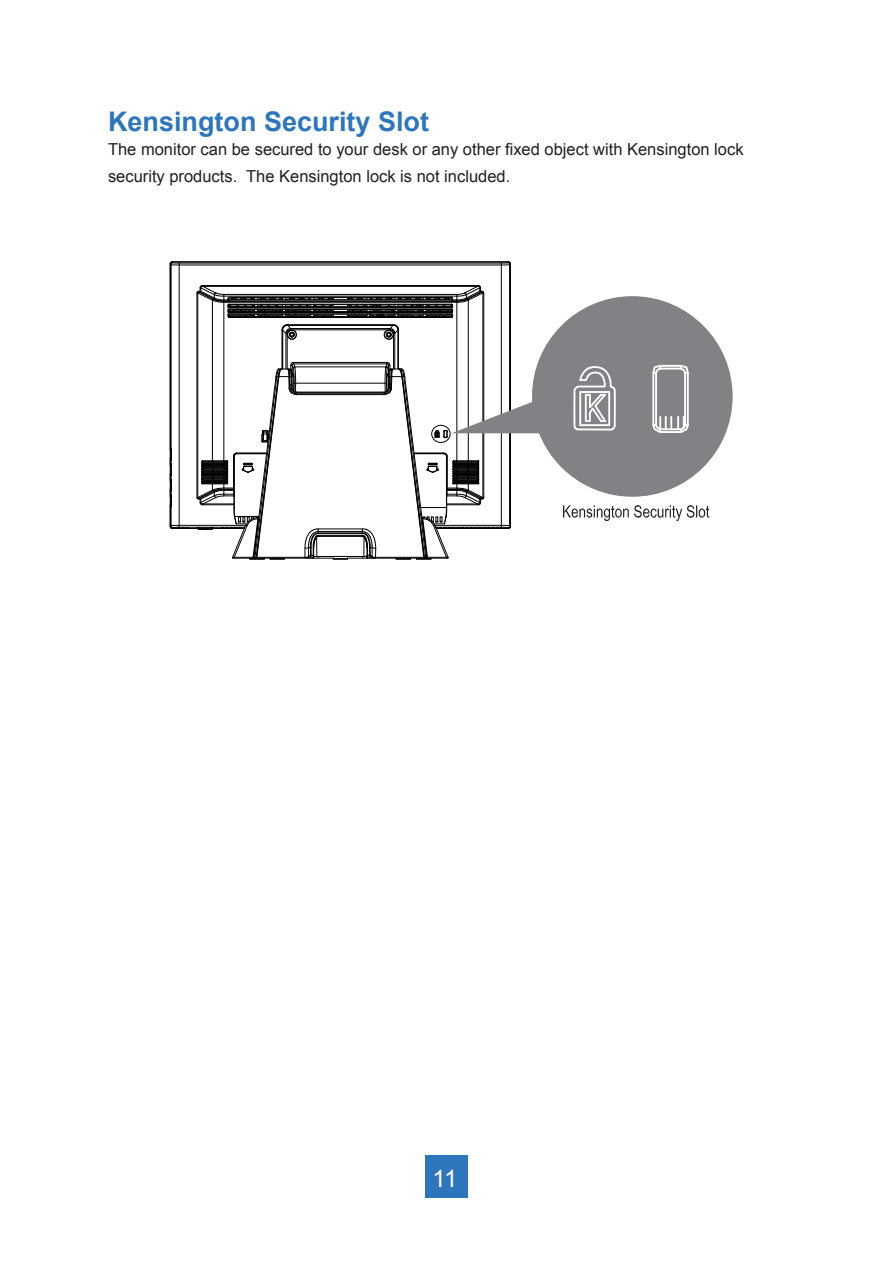
<style>
.page{position:relative;width:893px;height:1263px;background:#fff}
.page>*{position:absolute;margin:0;border:0;box-sizing:border-box;transform-origin:0 0}
.t1{font:700 27px "Arial";color:#2e76bc}
.t2{font:24px "Arial";color:#fff}
.t3{font:16.5px/27px "Arial";color:#231f20}
</style>
<div class="page">
<div style="left:425px;top:1155px;width:43px;height:43px;background:#2e76bc"></div>
<svg style="left:170px;top:261px;width:341px;height:299px"></svg>
<div style="left:431px;top:425px;width:19px;height:18px;border:1px solid #030303;border-radius:50%"></div>
<svg style="left:563px;top:505px;width:146px;height:16px"></svg>
<svg style="left:451px;top:296px;width:282px;height:201px;fill:#808285"></svg>
<hr style="left:687px;top:373px;width:2px;height:52px;background:#fff">
<hr style="left:684px;top:373px;width:2px;height:52px;background:#fff">
<hr style="left:655px;top:373px;width:2px;height:52px;background:#fff">
<hr style="left:652px;top:373px;width:2px;height:52px;background:#fff">
<svg style="left:651px;top:417px;width:39px;height:17px"></svg>
<svg style="left:651px;top:364px;width:39px;height:11px"></svg>
<svg style="left:572px;top:365px;width:45px;height:66px"></svg>
<h1 class="t1" style="left:108px;top:104px;width:323px">Kensington Security Slot</h1>
<p class="t3" style="left:108px;top:135px;width:637px">The monitor can be secured to your desk or any other fixed object with Kensington lock security products. The Kensington lock is not included.</p>
<h2 class="t2" style="left:432px;top:1163px;width:26px">11</h2>
</div>
